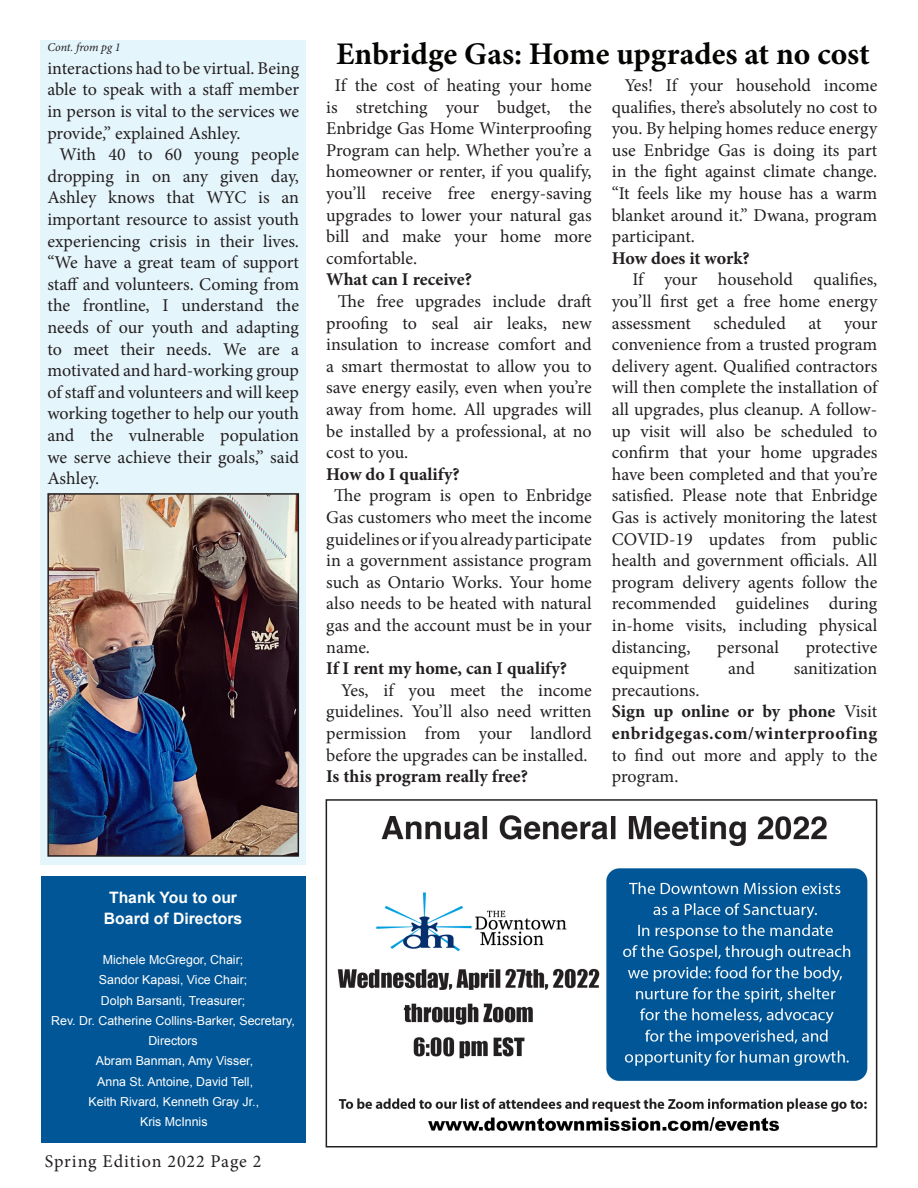
<style>
.page{position:relative;width:918px;height:1188px;background:#fff}
.page>*{position:absolute;margin:0;border:0;box-sizing:border-box;transform-origin:0 0}
.t1{font:700 31.5px "Minion Pro";color:#040503}
.t2{font:18px/21.6px "Minion Pro";color:#231f20;text-align:justify}
.t3{font:700 18px/21.6px "Minion Pro";color:#231f20;text-align:justify}
.t4{font:18px "Minion Pro";letter-spacing:.05em;color:#231f20}
.t5{font:700 15.75px "Arial";color:#fff}
.t6{font:12.3px/20.2px "Arial";color:#fff;text-align:center}
.t7{font:italic 12px "Minion Pro";letter-spacing:-.01em;color:#231f20}
.s1{font-weight:400}
</style>
<div class="page">
<div style="left:41px;top:876px;width:265px;height:266px;background:#005696"></div>
<div style="left:40px;top:40px;width:266px;height:825px;background:#e5f5fc"></div>
<img style="left:50px;top:496px;width:246px;height:358px">
<div style="left:47px;top:493px;width:252px;height:364px;border:2px solid #231f20"></div>
<img style="left:337px;top:815px;width:531px;height:316px">
<div style="left:326px;top:799px;width:551px;height:349px;border:2px solid #231f20"></div>
<p class="t7" style="left:48px;top:39px;width:75px">Cont. from pg 1</p>
<p class="t2" style="left:47px;top:57px;width:253px">interactions had to be virtual. Being able to speak with a staff member in person is vital to the services we provide,” explained Ashley.</p>
<p class="t2" style="left:47px;top:144px;width:253px;text-indent:12px">With 40 to 60 young people dropping in on any given day, Ashley knows that WYC is an important resource to assist youth experiencing crisis in their lives. “We have a great team of support staff and volunteers. Coming from the frontline, I understand the needs of our youth and adapting to meet their needs. We are a motivated and hard-working group of staff and volunteers and will keep working together to help our youth and the vulnerable population we serve achieve their goals,” said Ashley.</p>
<p class="t1" style="left:336px;top:32px;width:535px">Enbridge Gas: Home upgrades at no cost</p>
<p class="t2" style="left:326px;top:74px;width:267px;text-indent:9px">If the cost of heating your home is stretching your budget, the Enbridge Gas Home Winterproofing Program can help. Whether you’re a homeowner or renter, if you qualify, you’ll receive free energy-saving upgrades to lower your natural gas bill and make your home more comfortable.</p>
<p class="t3" style="left:326px;top:269px;width:147px">What can I receive?</p>
<p class="t2" style="left:326px;top:290px;width:267px;text-indent:12px">The free upgrades include draft proofing to seal air leaks, new insulation to increase comfort and a smart thermostat to allow you to save energy easily, even when you’re away from home. All upgrades will be installed by a professional, at no cost to you.</p>
<p class="t3" style="left:326px;top:463px;width:135px">How do I qualify?</p>
<p class="t2" style="left:326px;top:485px;width:267px;text-indent:8px">The program is open to Enbridge Gas customers who meet the income guidelines or if you already participate in a government assistance program such as Ontario Works. Your home also needs to be heated with natural gas and the account must be in your name.</p>
<p class="t3" style="left:326px;top:657px;width:242px">If I rent my home, can I qualify?</p>
<p class="t2" style="left:326px;top:679px;width:267px;text-indent:15px">Yes, if you meet the income guidelines. You’ll also need written permission from your landlord before the upgrades can be installed.</p>
<p class="t3" style="left:326px;top:765px;width:203px">Is this program really free?</p>
<p class="t2" style="left:612px;top:74px;width:267px;text-indent:13px">Yes! If your household income qualifies, there’s absolutely no cost to you. By helping homes reduce energy use Enbridge Gas is doing its part in the fight against climate change. “It feels like my house has a warm blanket around it.” Dwana, program participant.</p>
<p class="t3" style="left:612px;top:247px;width:139px">How does it work?</p>
<p class="t2" style="left:612px;top:269px;width:267px;text-indent:21px">If your household qualifies, you’ll first get a free home energy assessment</p>
<p class="t2" style="left:714px;top:312px;width:74px">scheduled</p>
<p class="t2" style="left:808px;top:312px;width:15px">at</p>
<p class="t2" style="left:612px;top:312px;width:267px;text-indent:232px">your convenience from a trusted program delivery agent. Qualified contractors will then complete the installation of all upgrades, plus cleanup. A follow&shy;up visit will also be scheduled to confirm that your home upgrades have been completed and that you’re satisfied. Please note that Enbridge Gas is actively monitoring the latest COVID-19 updates from public health and government officials. All program delivery agents follow the recommended guidelines during in-home visits, including physical distancing,</p>
<p class="t2" style="left:717px;top:636px;width:63px">personal</p>
<p class="t2" style="left:806px;top:636px;width:73px">protective</p>
<p class="t2" style="left:612px;top:658px;width:79px">equipment</p>
<p class="t2" style="left:728px;top:658px;width:29px">and</p>
<p class="t2" style="left:794px;top:658px;width:85px">sanitization</p>
<p class="t2" style="left:612px;top:679px;width:89px">precautions.</p>
<p class="t3" style="left:612px;top:701px;width:267px">Sign up online or by phone <span class="s1">Visit </span>enbridgegas.com/winterproofing <span class="s1">to find out more and apply to the program.</span></p>
<p class="t5" style="left:109px;top:888px;width:130px">Thank You to our</p>
<p class="t5" style="left:104px;top:908px;width:140px">Board of Directors</p>
<p class="t6" style="left:103px;top:950px;width:142px">Michele McGregor, Chair;</p>
<p class="t6" style="left:99px;top:970px;width:150px">Sandor Kapasi, Vice Chair;</p>
<p class="t6" style="left:101px;top:990px;width:146px">Dolph Barsanti, Treasurer;</p>
<p class="t6" style="left:51px;top:1011px;width:245px">Rev. Dr. Catherine Collins-Barker, Secretary,<br>Directors</p>
<p class="t6" style="left:96px;top:1051px;width:159px">Abram Banman, Amy Visser,</p>
<p class="t6" style="left:97px;top:1071px;width:157px">Anna St. Antoine, David Tell,</p>
<p class="t6" style="left:89px;top:1092px;width:172px">Keith Rivard, Kenneth Gray Jr.,</p>
<p class="t6" style="left:140px;top:1112px;width:69px">Kris McInnis</p>
<p class="t4" style="left:45px;top:1149px;width:218px">Spring Edition 2022 Page 2</p>
</div>
